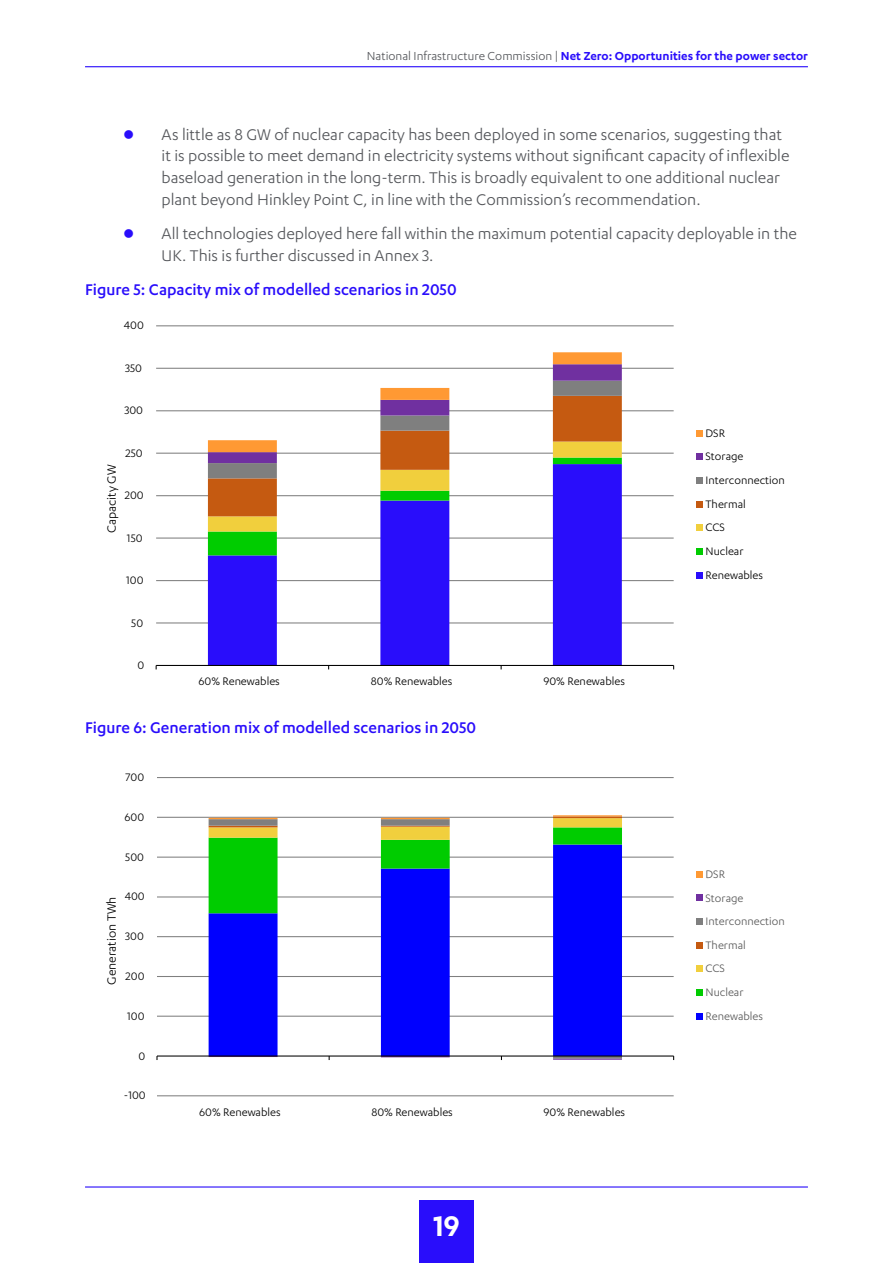
<style>
.page{position:relative;width:893px;height:1263px;background:#fff}
.page>*{position:absolute;margin:0;border:0;box-sizing:border-box;transform-origin:0 0}
.t1{font:600 33px "Karbon";color:#fff}
.t2{font:18px/21.6px "Karbon";color:#54565a}
.t3{font:500 18px "Karbon";color:#290dfb}
.t4{font:13.95px "Karbon";color:#000}
.t5{font:600 13.5px "Karbon";color:#290dfb}
.t6{font:12.6px/23.7px "Karbon";color:#000}
.t7{font:12.6px/23.7px "Karbon";color:#595959}
.s1{font-weight:400;color:#54565a}
</style>
<div class="page">
<div style="left:419px;top:1200px;width:54px;height:63px;background:#290dfb"></div>
<hr style="left:85px;top:66px;width:723px;height:1px;background:#290dfb">
<hr style="left:85px;top:1186px;width:723px;height:1px;background:#290dfb">
<hr style="left:156px;top:622px;width:518px;height:1px;background:#7f7f7f">
<hr style="left:156px;top:580px;width:518px;height:1px;background:#7f7f7f">
<hr style="left:156px;top:537px;width:518px;height:2px;background:#7f7f7f">
<hr style="left:156px;top:495px;width:518px;height:1px;background:#7f7f7f">
<hr style="left:156px;top:453px;width:518px;height:1px;background:#7f7f7f">
<hr style="left:156px;top:410px;width:518px;height:1px;background:#7f7f7f">
<hr style="left:156px;top:368px;width:518px;height:1px;background:#7f7f7f">
<hr style="left:156px;top:325px;width:518px;height:1px;background:#7f7f7f">
<svg style="left:208px;top:555px;width:414px;height:110px"></svg>
<svg style="left:208px;top:352px;width:414px;height:203px"></svg>
<hr style="left:156px;top:665px;width:518px;height:1px;background:#000">
<div style="left:696px;top:430px;width:7px;height:7px;background:#f93"></div>
<div style="left:696px;top:453px;width:7px;height:7px;background:#7030a0"></div>
<div style="left:696px;top:477px;width:7px;height:7px;background:#7f7f7f"></div>
<div style="left:696px;top:501px;width:7px;height:7px;background:#c55a11"></div>
<div style="left:696px;top:524px;width:7px;height:7px;background:#f1cf3d"></div>
<div style="left:696px;top:548px;width:7px;height:7px;background:#0c0"></div>
<div style="left:696px;top:572px;width:7px;height:7px;background:#290dfb"></div>
<hr style="left:157px;top:1095px;width:517px;height:1px;background:#7f7f7f">
<hr style="left:157px;top:1016px;width:517px;height:1px;background:#7f7f7f">
<hr style="left:157px;top:976px;width:517px;height:1px;background:#7f7f7f">
<hr style="left:157px;top:936px;width:517px;height:1px;background:#7f7f7f">
<hr style="left:157px;top:896px;width:517px;height:1px;background:#7f7f7f">
<hr style="left:157px;top:857px;width:517px;height:1px;background:#7f7f7f">
<hr style="left:157px;top:817px;width:517px;height:1px;background:#7f7f7f">
<hr style="left:157px;top:777px;width:517px;height:1px;background:#7f7f7f">
<hr style="left:553px;top:816px;width:69px;height:2px;background:#c55a11">
<svg style="left:209px;top:819px;width:413px;height:240px"></svg>
<hr style="left:209px;top:1056px;width:69px;height:1px;background:#7030a0">
<hr style="left:381px;top:1056px;width:69px;height:1px;background:#7030a0">
<hr style="left:553px;top:1059px;width:69px;height:1px;background:#7030a0">
<hr style="left:209px;top:818px;width:69px;height:1px;background:#f93">
<hr style="left:381px;top:818px;width:69px;height:1px;background:#f93">
<hr style="left:553px;top:815px;width:69px;height:1px;background:#f93">
<hr style="left:157px;top:1055px;width:517px;height:1px;background:#000">
<div style="left:696px;top:871px;width:7px;height:7px;background:#f93"></div>
<div style="left:696px;top:894px;width:7px;height:7px;background:#7030a0"></div>
<div style="left:696px;top:918px;width:7px;height:7px;background:#7f7f7f"></div>
<div style="left:696px;top:942px;width:7px;height:7px;background:#c55a11"></div>
<div style="left:696px;top:965px;width:7px;height:7px;background:#f1cf3d"></div>
<div style="left:696px;top:989px;width:7px;height:7px;background:#0c0"></div>
<div style="left:696px;top:1013px;width:7px;height:6px;background:#00f"></div>
<p class="t5" style="left:367px;top:48px;width:442px"><span class="s1">National Infrastructure Commission |</span> Net Zero: Opportunities for the power sector</p>
<p class="t2" style="left:162px;top:123px;width:629px">As little as 8 GW of nuclear capacity has been deployed in some scenarios, suggesting that it is possible to meet demand in electricity systems without significant capacity of inflexible baseload generation in the long-term. This is broadly equivalent to one additional nuclear plant beyond Hinkley Point C, in line with the Commission’s recommendation.</p>
<p class="t2" style="left:162px;top:222px;width:637px">All technologies deployed here fall within the maximum potential capacity deployable in the<br>UK. This is further discussed in Annex 3.</p>
<p class="t3" style="left:85px;top:279px;width:373px">Figure 5: Capacity mix of modelled scenarios in 2050</p>
<p class="t6" style="left:124px;top:313px;width:22px">400</p>
<p class="t6" style="left:125px;top:356px;width:18px">350</p>
<p class="t6" style="left:124px;top:398px;width:20px">300</p>
<p class="t6" style="left:125px;top:441px;width:19px">250</p>
<p class="t4" style="left:104px;top:533px;width:70px;rotate:-90deg">Capacity GW</p>
<p class="t6" style="left:125px;top:483px;width:20px">200</p>
<p class="t6" style="left:127px;top:526px;width:17px">150</p>
<p class="t6" style="left:126px;top:568px;width:19px">100</p>
<p class="t6" style="left:131px;top:610px;width:13px">50</p>
<p class="t6" style="left:138px;top:653px;width:8px">0</p>
<p class="t6" style="left:198px;top:669px;width:83px">60% Renewables</p>
<p class="t6" style="left:371px;top:669px;width:83px">80% Renewables</p>
<p class="t6" style="left:543px;top:669px;width:83px">90% Renewables</p>
<p class="t3" style="left:85px;top:717px;width:393px">Figure 6: Generation mix of modelled scenarios in 2050</p>
<p class="t6" style="left:125px;top:765px;width:20px">700</p>
<p class="t6" style="left:124px;top:805px;width:21px">600</p>
<p class="t6" style="left:125px;top:845px;width:20px">500</p>
<p class="t4" style="left:104px;top:985px;width:90px;rotate:-90deg">Generation TWh</p>
<p class="t6" style="left:125px;top:884px;width:22px">400</p>
<p class="t6" style="left:125px;top:924px;width:20px">300</p>
<p class="t6" style="left:126px;top:964px;width:20px">200</p>
<p class="t6" style="left:127px;top:1004px;width:19px">100</p>
<p class="t6" style="left:138px;top:1043px;width:8px">0</p>
<p class="t6" style="left:124px;top:1083px;width:23px">-100</p>
<p class="t6" style="left:199px;top:1100px;width:83px">60% Renewables</p>
<p class="t6" style="left:371px;top:1100px;width:83px">80% Renewables</p>
<p class="t6" style="left:544px;top:1100px;width:83px">90% Renewables</p>
<h1 class="t1" style="left:433px;top:1207px;width:28px">19</h1>
<p class="t6" style="left:705px;top:421px;width:81px">DSR<br>Storage<br>Interconnection<br>Thermal<br>CCS<br>Nuclear<br>Renewables</p>
<p class="t7" style="left:705px;top:862px;width:81px">DSR<br>Storage<br>Interconnection<br>Thermal<br>CCS<br>Nuclear<br>Renewables</p>
</div>
